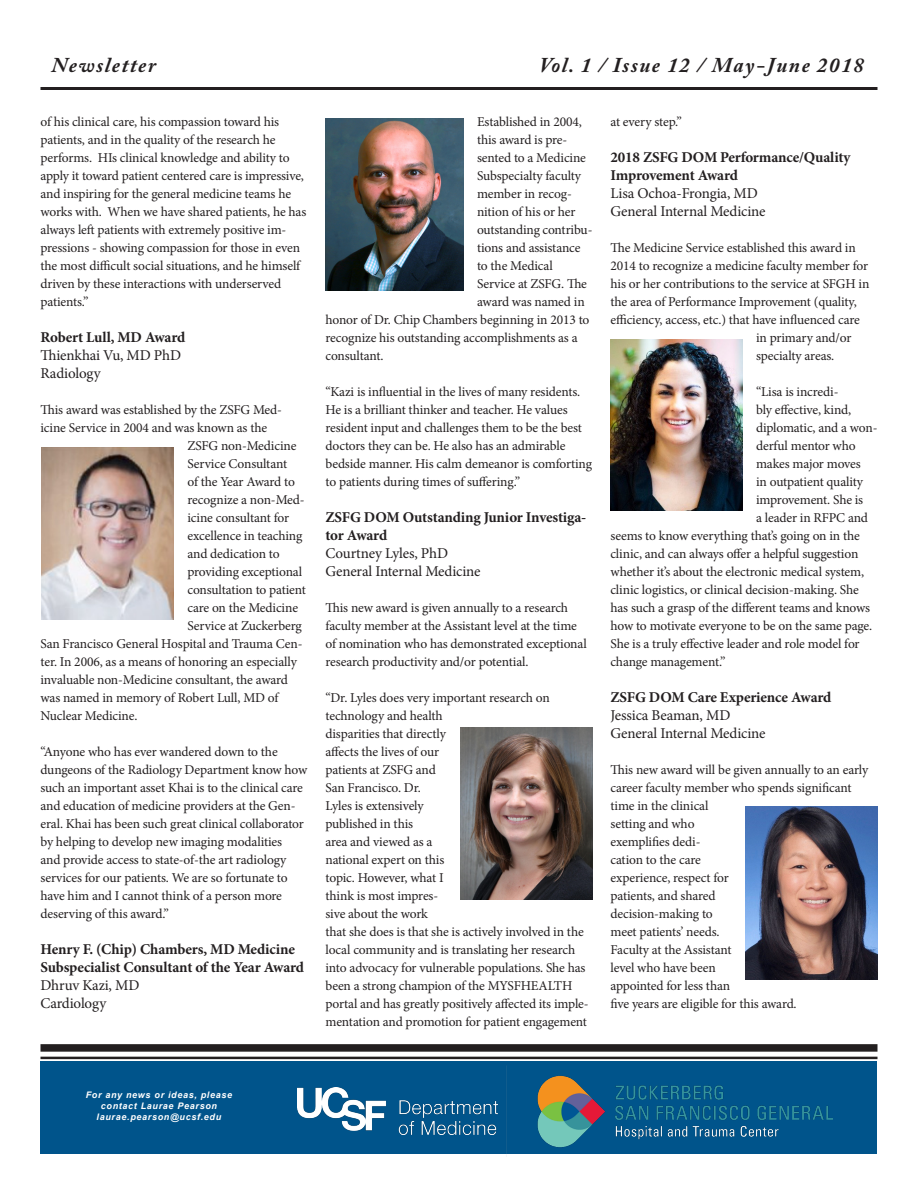
<style>
.page{position:relative;width:918px;height:1188px;background:#fff}
.page>*{position:absolute;margin:0;border:0;box-sizing:border-box;transform-origin:0 0}
.t1{font:italic 700 21px "Adobe Caslon Pro";letter-spacing:.075em;color:#231f20}
.Body_Text{font:700 15px/18px "Minion Pro";letter-spacing:-.01em;color:#231f20}
.Body_Text-2{font:15px "Minion Pro";letter-spacing:-.01em;color:#231f20}
.Body_Text-3{font:13.5px/18px "Minion Pro";letter-spacing:-.01em;color:#231f20}
.t2{font:italic 700 9px/10.8px "Arial";letter-spacing:.075em;color:#fff;text-align:center}
</style>
<div class="page">
<hr style="left:40px;top:87px;width:838px;height:3px;background:#231f20">
<div style="left:40px;top:1044px;width:838px;height:8px;background:#231f20"></div>
<hr style="left:40px;top:1057px;width:838px;height:2px;background:#231f20">
<div style="left:40px;top:1062px;width:838px;height:92px;background:#00548b"></div>
<img style="left:484px;top:1065px;width:348px;height:89px">
<img style="left:298px;top:1088px;width:199px;height:46px">
<img style="left:326px;top:118px;width:138px;height:173px">
<img style="left:42px;top:447px;width:132px;height:173px">
<img style="left:460px;top:727px;width:132px;height:173px">
<img style="left:610px;top:339px;width:133px;height:172px">
<img style="left:745px;top:807px;width:133px;height:173px">
<p class="t1" style="left:52px;top:52px;width:106px">Newsletter</p>
<p class="t1" style="left:540px;top:52px;width:326px">Vol. 1 / Issue 12 / May-June 2018</p>
<p class="Body_Text-3" style="left:40px;top:113px;width:267px">of his clinical care, his compassion toward his patients, and in the quality of the research he performs. HIs clinical knowledge and ability to apply it toward patient centered care is impressive, and inspiring for the general medicine teams he works with. When we have shared patients, he has always left patients with extremely positive im&shy;pressions - showing compassion for those in even the most difficult social situations, and he himself driven by these interactions with underserved patients.”</p>
<p class="Body_Text" style="left:40px;top:328px;width:146px">Robert Lull, MD Award</p>
<p class="Body_Text-2" style="left:40px;top:345px;width:142px">Thienkhai Vu, MD PhD</p>
<p class="Body_Text-2" style="left:40px;top:363px;width:62px">Radiology</p>
<p class="Body_Text-3" style="left:40px;top:401px;width:243px">This award was established by the ZSFG Med-</p>
<p class="Body_Text-3" style="left:40px;top:419px;width:228px">icine Service in 2004 and was known as the</p>
<p class="Body_Text-3" style="left:188px;top:437px;width:110px">ZSFG non-Medicine</p>
<p class="Body_Text-3" style="left:188px;top:455px;width:101px">Service Consultant</p>
<p class="Body_Text-3" style="left:188px;top:473px;width:109px">of the Year Award to</p>
<p class="Body_Text-3" style="left:188px;top:491px;width:119px">recognize a non-Med-</p>
<p class="Body_Text-3" style="left:188px;top:509px;width:103px">icine consultant for</p>
<p class="Body_Text-3" style="left:188px;top:527px;width:116px">excellence in teaching</p>
<p class="Body_Text-3" style="left:188px;top:545px;width:94px">and dedication to</p>
<p class="Body_Text-3" style="left:188px;top:563px;width:116px">providing exceptional</p>
<p class="Body_Text-3" style="left:188px;top:581px;width:120px">consultation to patient</p>
<p class="Body_Text-3" style="left:188px;top:599px;width:112px">care on the Medicine</p>
<p class="Body_Text-3" style="left:188px;top:617px;width:116px">Service at Zuckerberg</p>
<p class="Body_Text-3" style="left:40px;top:635px;width:264px">San Francisco General Hospital and Trauma Cen-</p>
<p class="Body_Text-3" style="left:40px;top:653px;width:258px">ter. In 2006, as a means of honoring an especially</p>
<p class="Body_Text-3" style="left:40px;top:671px;width:249px">invaluable non-Medicine consultant, the award</p>
<p class="Body_Text-3" style="left:40px;top:689px;width:240px">was named in memory of Robert Lull, MD of</p>
<p class="Body_Text-3" style="left:40px;top:707px;width:98px">Nuclear Medicine.</p>
<p class="Body_Text-3" style="left:40px;top:743px;width:268px">“Anyone who has ever wandered down to the dungeons of the Radiology Department know how such an important asset Khai is to the clinical care and education of medicine providers at the Gen&shy;eral. Khai has been such great clinical collaborator by helping to develop new imaging modalities<br>and provide access to state-of-the art radiology services for our patients. We are so fortunate to have him and I cannot think of a person more deserving of this award.”</p>
<p class="Body_Text" style="left:40px;top:940px;width:265px">Henry F. (Chip) Chambers, MD Medicine<br>Subspecialist Consultant of the Year Award</p>
<p class="Body_Text-2" style="left:40px;top:975px;width:100px">Dhruv Kazi, MD</p>
<p class="Body_Text-2" style="left:40px;top:993px;width:67px">Cardiology</p>
<p class="Body_Text-3" style="left:477px;top:113px;width:106px">Established in 2004,</p>
<p class="Body_Text-3" style="left:477px;top:131px;width:92px">this award is pre-</p>
<p class="Body_Text-3" style="left:477px;top:149px;width:110px">sented to a Medicine</p>
<p class="Body_Text-3" style="left:477px;top:167px;width:106px">Subspecialty faculty</p>
<p class="Body_Text-3" style="left:477px;top:185px;width:96px">member in recog-</p>
<p class="Body_Text-3" style="left:477px;top:203px;width:100px">nition of his or her</p>
<p class="Body_Text-3" style="left:477px;top:221px;width:117px">outstanding contribu-</p>
<p class="Body_Text-3" style="left:477px;top:239px;width:105px">tions and assistance</p>
<p class="Body_Text-3" style="left:477px;top:257px;width:77px">to the Medical</p>
<p class="Body_Text-3" style="left:477px;top:275px;width:112px">Service at ZSFG. The</p>
<p class="Body_Text-3" style="left:477px;top:293px;width:109px">award was named in</p>
<p class="Body_Text-3" style="left:326px;top:311px;width:265px">honor of Dr. Chip Chambers beginning in 2013 to</p>
<p class="Body_Text-3" style="left:326px;top:329px;width:254px">recognize his outstanding accomplishments as a</p>
<p class="Body_Text-3" style="left:326px;top:347px;width:60px">consultant.</p>
<p class="Body_Text-3" style="left:326px;top:383px;width:268px">“Kazi is influential in the lives of many residents.<br>He is a brilliant thinker and teacher. He values resident input and challenges them to be the best doctors they can be. He also has an admirable bedside manner. His calm demeanor is comforting to patients during times of suffering.”</p>
<p class="Body_Text" style="left:326px;top:508px;width:262px">ZSFG DOM Outstanding Junior Investiga&shy;tor Award</p>
<p class="Body_Text-2" style="left:326px;top:543px;width:124px">Courtney Lyles, PhD</p>
<p class="Body_Text-2" style="left:326px;top:561px;width:157px">General Internal Medicine</p>
<p class="Body_Text-3" style="left:326px;top:599px;width:263px">This new award is given annually to a research faculty member at the Assistant level at the time of nomination who has demonstrated exceptional research productivity and/or potential.</p>
<p class="Body_Text-3" style="left:326px;top:689px;width:265px">“Dr. Lyles does very important research on technology and health<br>disparities that directly<br>affects the lives of our<br>patients at ZSFG and<br>San Francisco. Dr.<br>Lyles is extensively<br>published in this<br>area and viewed as a<br>national expert on this<br>topic. However, what I<br>think is most impres-<br>sive about the work<br>that she does is that she is actively involved in the local community and is translating her research into advocacy for vulnerable populations. She has been a strong champion of the MYSFHEALTH portal and has greatly positively affected its imple&shy;mentation and promotion for patient engagement</p>
<p class="Body_Text-3" style="left:610px;top:113px;width:73px">at every step.”</p>
<p class="Body_Text" style="left:610px;top:148px;width:241px">2018 ZSFG DOM Performance/Quality<br>Improvement Award</p>
<p class="Body_Text-2" style="left:610px;top:183px;width:149px">Lisa Ochoa-Frongia, MD</p>
<p class="Body_Text-2" style="left:610px;top:201px;width:157px">General Internal Medicine</p>
<p class="Body_Text-3" style="left:610px;top:239px;width:247px">The Medicine Service established this award in</p>
<p class="Body_Text-3" style="left:610px;top:257px;width:259px">2014 to recognize a medicine faculty member for</p>
<p class="Body_Text-3" style="left:610px;top:275px;width:260px">his or her contributions to the service at SFGH in</p>
<p class="Body_Text-3" style="left:610px;top:293px;width:248px">the area of Performance Improvement (quality,</p>
<p class="Body_Text-3" style="left:610px;top:311px;width:251px">efficiency, access, etc.) that have influenced care</p>
<p class="Body_Text-3" style="left:756px;top:329px;width:97px">in primary and/or</p>
<p class="Body_Text-3" style="left:756px;top:347px;width:80px">specialty areas.</p>
<p class="Body_Text-3" style="left:756px;top:383px;width:84px">“Lisa is incredi-</p>
<p class="Body_Text-3" style="left:756px;top:401px;width:97px">bly effective, kind,</p>
<p class="Body_Text-3" style="left:756px;top:419px;width:123px">diplomatic, and a won-</p>
<p class="Body_Text-3" style="left:756px;top:437px;width:101px">derful mentor who</p>
<p class="Body_Text-3" style="left:756px;top:455px;width:106px">makes major moves</p>
<p class="Body_Text-3" style="left:756px;top:473px;width:108px">in outpatient quality</p>
<p class="Body_Text-3" style="left:756px;top:491px;width:109px">improvement. She is</p>
<p class="Body_Text-3" style="left:756px;top:509px;width:114px">a leader in RFPC and</p>
<p class="Body_Text-3" style="left:610px;top:527px;width:251px">seems to know everything that’s going on in the</p>
<p class="Body_Text-3" style="left:610px;top:545px;width:249px">clinic, and can always offer a helpful suggestion</p>
<p class="Body_Text-3" style="left:610px;top:563px;width:255px">whether it’s about the electronic medical system,</p>
<p class="Body_Text-3" style="left:610px;top:581px;width:250px">clinic logistics, or clinical decision-making. She</p>
<p class="Body_Text-3" style="left:610px;top:599px;width:261px">has such a grasp of the different teams and knows</p>
<p class="Body_Text-3" style="left:610px;top:617px;width:263px">how to motivate everyone to be on the same page.</p>
<p class="Body_Text-3" style="left:610px;top:635px;width:251px">She is a truly effective leader and role model for</p>
<p class="Body_Text-3" style="left:610px;top:653px;width:117px">change management.”</p>
<p class="Body_Text" style="left:610px;top:688px;width:222px">ZSFG DOM Care Experience Award</p>
<p class="Body_Text-2" style="left:610px;top:705px;width:121px">Jessica Beaman, MD</p>
<p class="Body_Text-2" style="left:610px;top:723px;width:157px">General Internal Medicine</p>
<p class="Body_Text-3" style="left:610px;top:761px;width:259px">This new award will be given annually to an early career faculty member who spends significant time in the clinical<br>setting and who<br>exemplifies dedi-<br>cation to the care<br>experience, respect for<br>patients, and shared<br>decision-making to<br>meet patients’ needs.<br>Faculty at the Assistant<br>level who have been<br>appointed for less than<br>five years are eligible for this award.</p>
<p class="t2" style="left:86px;top:1090px;width:148px">For any news or ideas, please contact Laurae Pearson laurae.pearson@ucsf.edu</p>
</div>
